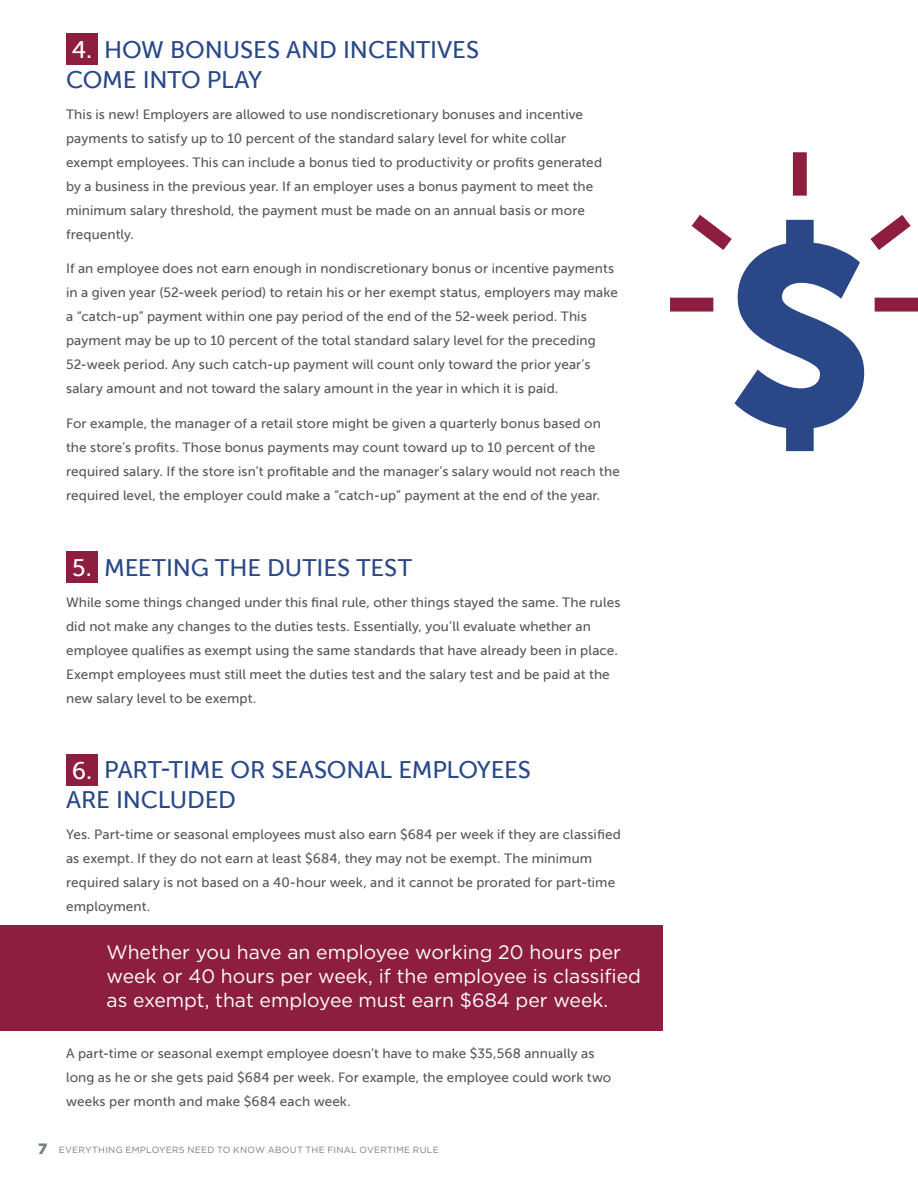
<style>
.page{position:relative;width:918px;height:1188px;background:#fff}
.page>*{position:absolute;margin:0;border:0;box-sizing:border-box;transform-origin:0 0}
.Headers{font:253.05px "Museo Sans 900";color:#2a4788}
.Headers-2{font:24px/30px "Museo Sans 500";letter-spacing:-.005em;color:#2a4788}
.Body_Copy{font:24px "Museo Sans 500";color:#fff}
.Body_Copy-2{font:19.5px/24px "Gotham";color:#fff}
.Body_Copy-3{font:13.5px/24px "Museo Sans 500";letter-spacing:.01em;color:#57585a}
.t1{font:9px "Gotham";letter-spacing:.03em;color:#747f85}
.s1{font-weight:900;font-size:15px}
</style>
<div class="page">
<div style="left:66px;top:33px;width:32px;height:32px;background:#8d1e40"></div>
<div style="left:66px;top:551px;width:32px;height:32px;background:#8d1e40"></div>
<div style="left:66px;top:754px;width:32px;height:32px;background:#8d1e40"></div>
<svg style="left:691px;top:215px;width:41px;height:35px"></svg>
<svg style="left:870px;top:215px;width:41px;height:35px"></svg>
<div style="left:670px;top:298px;width:43px;height:14px;background:#8d1e40"></div>
<div style="left:793px;top:152px;width:14px;height:44px;background:#8d1e40"></div>
<div style="left:875px;top:298px;width:43px;height:14px;background:#8d1e40"></div>
<div style="left:0;top:925px;width:662px;height:106px;background:#8d1e40"></div>
<p class="Headers-2" style="left:66px;top:35px;width:415px;text-indent:38px">HOW BONUSES AND INCENTIVES<br>COME INTO PLAY</p>
<p class="Body_Copy-3" style="left:66px;top:102px;width:538px">This is new! Employers are allowed to use nondiscretionary bonuses and incentive payments to satisfy up to 10 percent of the standard salary level for white collar exempt employees. This can include a bonus tied to productivity or profits generated by a business in the previous year. If an employer uses a bonus payment to meet the minimum salary threshold, the payment must be made on an annual basis or more frequently.</p>
<p class="Body_Copy-3" style="left:66px;top:257px;width:553px">If an employee does not earn enough in nondiscretionary bonus or incentive payments in a given year (52-week period) to retain his or her exempt status, employers may make a “catch-up” payment within one pay period of the end of the 52-week period. This payment may be up to 10 percent of the total standard salary level for the preceding 52-week period. Any such catch-up payment will count only toward the prior year’s salary amount and not toward the salary amount in the year in which it is paid.</p>
<p class="Body_Copy-3" style="left:66px;top:412px;width:555px">For example, the manager of a retail store might be given a quarterly bonus based on the store’s profits. Those bonus payments may count toward up to 10 percent of the required salary. If the store isn’t profitable and the manager’s salary would not reach the required level, the employer could make a “catch-up” payment at the end of the year.</p>
<p class="Body_Copy" style="left:72px;top:37px;width:22px">4.</p>
<p class="Body_Copy" style="left:72px;top:555px;width:21px">5.</p>
<p class="Headers-2" style="left:104px;top:553px;width:309px">MEETING THE DUTIES TEST</p>
<p class="Body_Copy-3" style="left:66px;top:590px;width:556px">While some things changed under this final rule, other things stayed the same. The rules did not make any changes to the duties tests. Essentially, you’ll evaluate whether an employee qualifies as exempt using the same standards that have already been in place.<br>Exempt employees must still meet the duties test and the salary test and be paid at the new salary level to be exempt.</p>
<p class="Headers-2" style="left:66px;top:755px;width:466px;text-indent:38px">PART-TIME OR SEASONAL EMPLOYEES<br>ARE INCLUDED</p>
<p class="Body_Copy-3" style="left:66px;top:822px;width:556px">Yes. Part-time or seasonal employees must also earn $684 per week if they are classified as exempt. If they do not earn at least $684, they may not be exempt. The minimum required salary is not based on a 40-hour week, and it cannot be prorated for part-time employment.</p>
<p class="Body_Copy" style="left:72px;top:757px;width:22px">6.</p>
<p class="Body_Copy-2" style="left:107px;top:940px;width:536px">Whether you have an employee working 20 hours per week or 40 hours per week, if the employee is classified as exempt, that employee must earn $684 per week.</p>
<p class="Body_Copy-3" style="left:66px;top:1041px;width:547px">A part-time or seasonal exempt employee doesn’t have to make $35,568 annually as long as he or she gets paid $684 per week. For example, the employee could work two weeks per month and make $684 each week.</p>
<p class="t1" style="left:38px;top:1144px;width:402px"><span class="s1">7</span> EVERYTHING EMPLOYERS NEED TO KNOW ABOUT THE FINAL OVERTIME RULE</p>
<p class="Headers" style="left:725px;top:194px;width:151px">$</p>
</div>
